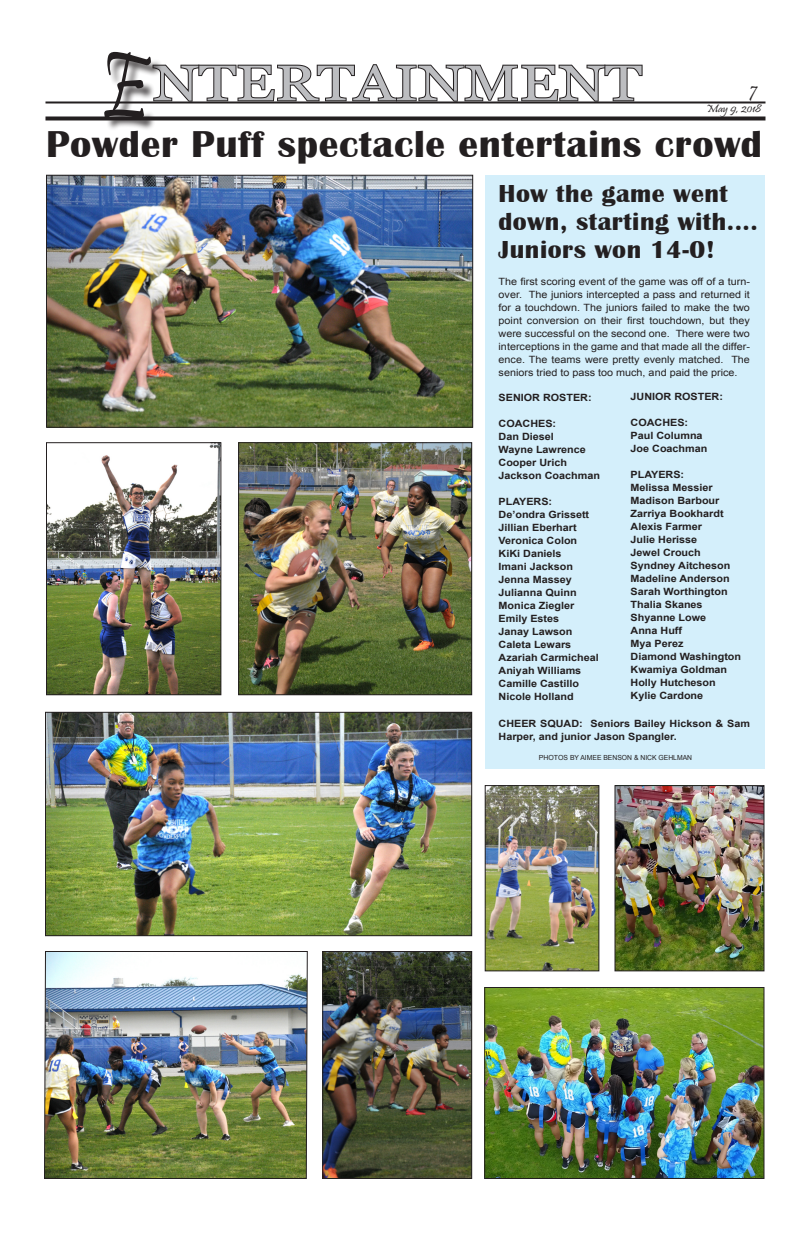
<style>
.page{position:relative;width:810px;height:1242px;background:#fff}
.page>*{position:absolute;margin:0;border:0;box-sizing:border-box;transform-origin:0 0}
.t1{font:50px "Georgia";color:#bcbdc0;scale:1.2 1}
.t2{font:700 38.5px "Britannic";letter-spacing:.02em;color:#231f20}
.t3{font:700 25.3px/28px "Britannic";letter-spacing:.02em;color:#231f20}
.t4{font:18px "Pristina";color:#231f20}
.t5{font:11px "Pristina";color:#231f20;scale:1.16 1}
.t6{font:700 10px/13px "Arial";color:#231f20;scale:1.08 1}
.t7{font:10px/13px "Arial";color:#231f20;text-align:justify;scale:1.08 1}
.t8{font:7px "Arial";color:#231f20}
.s1{font-family:"Pristina";font-size:100px;color:#231f20}
</style>
<div class="page">
<svg style="left:45px;top:116px;width:720px;height:4px;background:#3e3a3b"></svg>
<hr style="left:45px;top:101px;width:720px;height:2px;background:#231f20">
<svg style="left:163px;top:64px;width:481px;height:38px"></svg>
<div style="left:106px;top:53px;width:57px;height:79px;background:#231f20;opacity:.75"></div>
<img style="left:48px;top:177px;width:423px;height:249px">
<div style="left:46px;top:175px;width:427px;height:253px;border:1px solid #231f20"></div>
<img style="left:48px;top:444px;width:171px;height:249px">
<div style="left:46px;top:442px;width:175px;height:253px;border:1px solid #231f20"></div>
<img style="left:324px;top:953px;width:146px;height:224px">
<div style="left:322px;top:951px;width:150px;height:228px;border:1px solid #231f20"></div>
<img style="left:240px;top:444px;width:230px;height:249px">
<div style="left:238px;top:442px;width:234px;height:253px;border:1px solid #231f20"></div>
<img style="left:44px;top:951px;width:264px;height:228px">
<img style="left:47px;top:714px;width:423px;height:220px">
<div style="left:45px;top:712px;width:427px;height:224px;border:1px solid #231f20"></div>
<div style="left:485px;top:175px;width:279px;height:594px;background:#d4effb"></div>
<img style="left:486px;top:989px;width:276px;height:188px">
<div style="left:484px;top:987px;width:280px;height:192px;border:1px solid #231f20"></div>
<img style="left:487px;top:787px;width:110px;height:182px">
<div style="left:485px;top:785px;width:114px;height:186px;border:1px solid #231f20"></div>
<img style="left:616px;top:787px;width:146px;height:182px">
<div style="left:614px;top:785px;width:150px;height:186px;border:1px solid #231f20"></div>
<h1 class="t1" style="left:99px;top:53px;width:454px"><span class="s1">E</span>NTERTAINMENT</h1>
<h3 class="t4" style="left:750px;top:80px;width:9px">7</h3>
<p class="t5" style="left:706px;top:103px;width:49px">May 9, 2018</p>
<h2 class="t2" style="left:46px;top:123px;width:718px">Powder Puff spectacle entertains crowd</h2>
<h3 class="t3" style="left:499px;top:180px;width:261px">How the game went down, starting with....<br>Juniors won 14-0!</h3>
<p class="t7" style="left:499px;top:275px;width:234px">The first scoring event of the game was off of a turn&shy;over. The juniors intercepted a pass and returned it for a touchdown. The juniors failed to make the two point conversion on their first touchdown, but they were successful on the second one. There were two interceptions in the game and that made all the differ&shy;ence. The teams were pretty evenly matched. The seniors tried to pass too much, and paid the price.</p>
<p class="t6" style="left:499px;top:391px;width:88px">SENIOR ROSTER:</p>
<p class="t6" style="left:499px;top:417px;width:95px">COACHES:<br>Dan Diesel<br>Wayne Lawrence<br>Cooper Urich<br>Jackson Coachman</p>
<p class="t6" style="left:499px;top:495px;width:94px">PLAYERS:<br>De’ondra Grissett<br>Jillian Eberhart<br>Veronica Colon<br>KiKi Daniels<br>Imani Jackson<br>Jenna Massey<br>Julianna Quinn<br>Monica Ziegler<br>Emily Estes<br>Janay Lawson<br>Caleta Lewars<br>Azariah Carmicheal<br>Aniyah Williams<br>Camille Castillo<br>Nicole Holland</p>
<p class="t6" style="left:631px;top:390px;width:87px">JUNIOR ROSTER:</p>
<p class="t6" style="left:631px;top:416px;width:73px">COACHES:<br>Paul Columna<br>Joe Coachman</p>
<p class="t6" style="left:631px;top:468px;width:104px">PLAYERS:<br>Melissa Messier<br>Madison Barbour<br>Zarriya Bookhardt<br>Alexis Farmer<br>Julie Herisse<br>Jewel Crouch<br>Syndney Aitcheson<br>Madeline Anderson<br>Sarah Worthington<br>Thalia Skanes<br>Shyanne Lowe<br>Anna Huff<br>Mya Perez<br>Diamond Washington<br>Kwamiya Goldman<br>Holly Hutcheson<br>Kylie Cardone</p>
<p class="t6" style="left:499px;top:717px;width:234px">CHEER SQUAD: Seniors Bailey Hickson &amp; Sam<br>Harper, and junior Jason Spangler.</p>
<p class="t8" style="left:539px;top:753px;width:155px">PHOTOS BY AIMEE BENSON &amp; NICK GEHLMAN</p>
</div>
